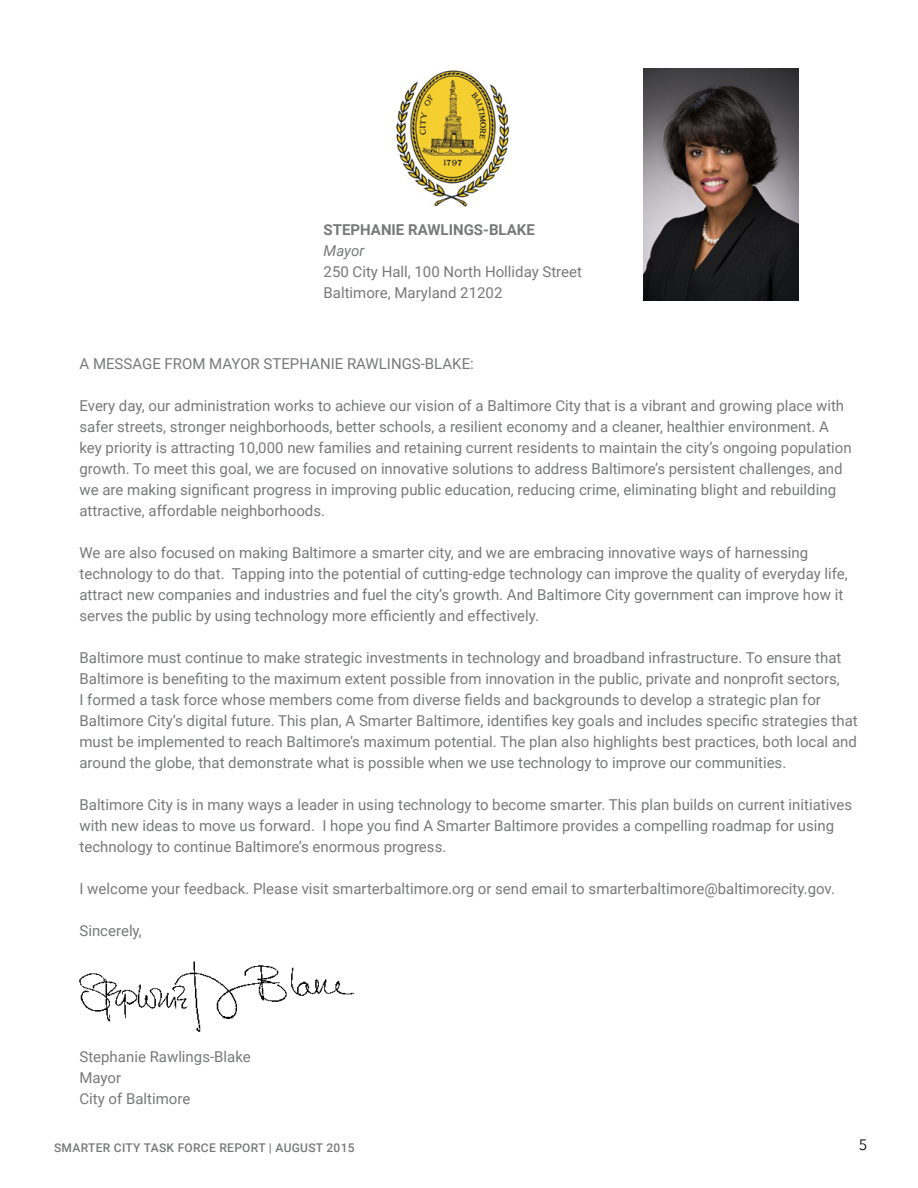
<style>
.page{position:relative;width:918px;height:1188px;background:#fff}
.page>*{position:absolute;margin:0;border:0;box-sizing:border-box;transform-origin:0 0}
.t1{font:15px/21px "Roboto";color:#777978}
.t2{font:700 15px "Roboto";color:#777978}
.t3{font:italic 15px "Roboto";letter-spacing:-.005em;color:#777978}
.t4{font:15px "Avenir Next";color:#000}
.t5{font:500 12px "Roboto";letter-spacing:.025em;color:#777978}
</style>
<div class="page">
<img style="left:79px;top:961px;width:276px;height:71px">
<img style="left:644px;top:68px;width:154px;height:232px">
<img style="left:396px;top:70px;width:114px;height:137px">
<p class="t2" style="left:324px;top:219px;width:213px">STEPHANIE RAWLINGS-BLAKE</p>
<p class="t3" style="left:324px;top:240px;width:42px">Mayor</p>
<p class="t1" style="left:324px;top:261px;width:260px">250 City Hall, 100 North Holliday Street<br>Baltimore, Maryland 21202</p>
<p class="t1" style="left:80px;top:352px;width:396px">A MESSAGE FROM MAYOR STEPHANIE RAWLINGS-BLAKE:</p>
<p class="t1" style="left:80px;top:394px;width:774px">Every day, our administration works to achieve our vision of a Baltimore City that is a vibrant and growing place with safer streets, stronger neighborhoods, better schools, a resilient economy and a cleaner, healthier environment. A key priority is attracting 10,000 new families and retaining current residents to maintain the city’s ongoing population growth. To meet this goal, we are focused on innovative solutions to address Baltimore’s persistent challenges, and we are making significant progress in improving public education, reducing crime, eliminating blight and rebuilding attractive, affordable neighborhoods.</p>
<p class="t1" style="left:80px;top:541px;width:770px">We are also focused on making Baltimore a smarter city, and we are embracing innovative ways of harnessing technology to do that. Tapping into the potential of cutting-edge technology can improve the quality of everyday life, attract new companies and industries and fuel the city’s growth. And Baltimore City government can improve how it serves the public by using technology more efficiently and effectively.</p>
<p class="t1" style="left:80px;top:646px;width:780px">Baltimore must continue to make strategic investments in technology and broadband infrastructure. To ensure that Baltimore is benefiting to the maximum extent possible from innovation in the public, private and nonprofit sectors,<br>I formed a task force whose members come from diverse fields and backgrounds to develop a strategic plan for Baltimore City’s digital future. This plan, A Smarter Baltimore, identifies key goals and includes specific strategies that must be implemented to reach Baltimore’s maximum potential. The plan also highlights best practices, both local and around the globe, that demonstrate what is possible when we use technology to improve our communities.</p>
<p class="t1" style="left:80px;top:793px;width:774px">Baltimore City is in many ways a leader in using technology to become smarter. This plan builds on current initiatives with new ideas to move us forward. I hope you find A Smarter Baltimore provides a compelling roadmap for using technology to continue Baltimore’s enormous progress.</p>
<p class="t1" style="left:80px;top:877px;width:757px">I welcome your feedback. Please visit smarterbaltimore.org or send email to smarterbaltimore@baltimorecity.gov.</p>
<p class="t1" style="left:80px;top:919px;width:64px">Sincerely,</p>
<p class="t1" style="left:80px;top:1045px;width:173px">Stephanie Rawlings-Blake<br>Mayor<br>City of Baltimore</p>
<p class="t5" style="left:54px;top:1139px;width:302px">SMARTER CITY TASK FORCE REPORT | AUGUST 2015</p>
<p class="t4" style="left:859px;top:1132px;width:10px">5</p>
</div>
